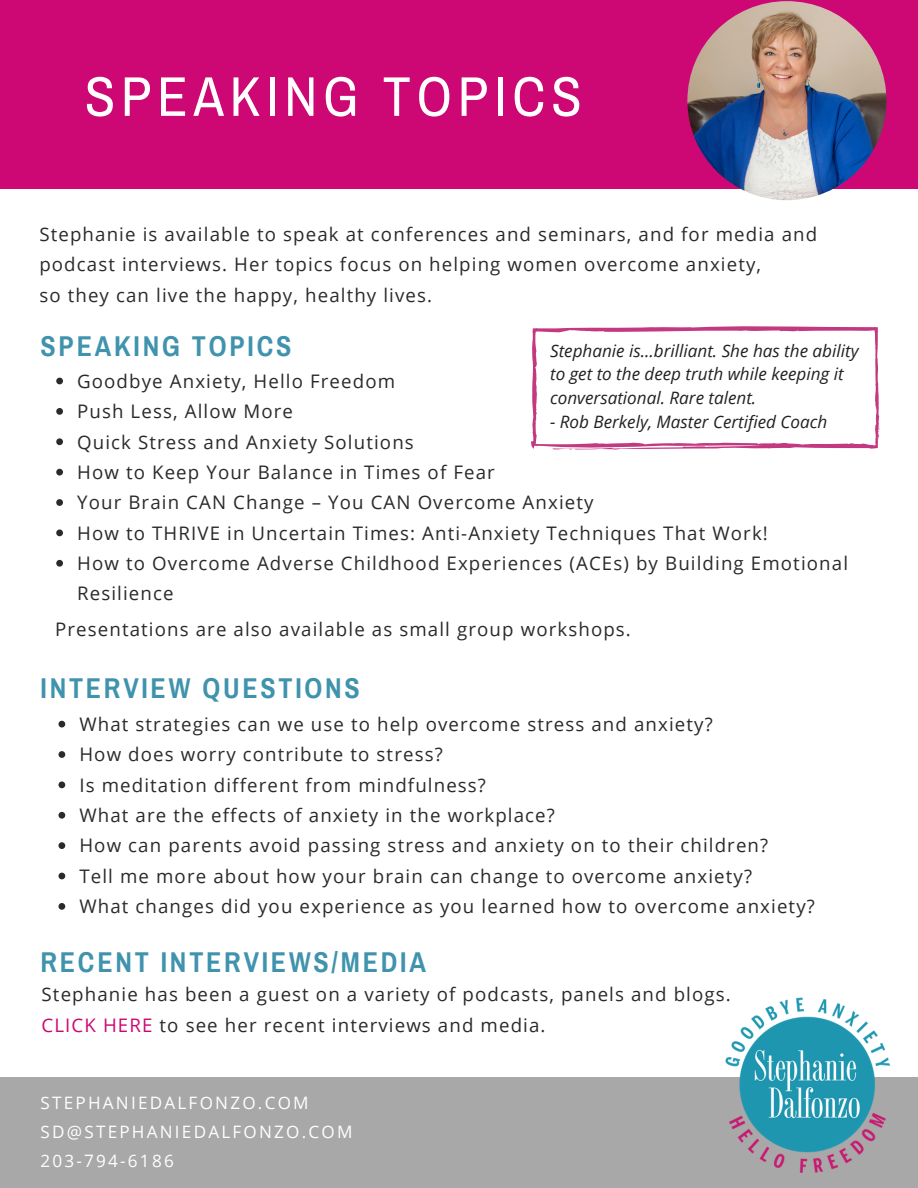
<style>
.page{position:relative;width:918px;height:1188px;background:#fff}
.page>*{position:absolute;margin:0;border:0;box-sizing:border-box;transform-origin:0 0}
.t1{font:55.95px "Archivo Narrow";letter-spacing:.1em;color:#fff}
.t2{font:700 28.05px "Archivo Narrow";letter-spacing:.1em;color:#4093ad}
.t3{font:18.75px/30.3px "Open Sans";letter-spacing:.06em;color:#2a2a2a}
.t4{font:italic 17.1px/23.7px "Open Sans";color:#222}
.t5{font:17.1px/29.2px "Open Sans";letter-spacing:.13em;color:#fff}
.s1{color:#cd0774}
</style>
<div class="page">
<div style="left:0;top:0;width:918px;height:189px;background:#cd0774"></div>
<div style="left:0;top:1077px;width:918px;height:111px;background:#a8a8a8"></div>
<svg style="left:58px;top:721px;width:7px;height:7px"></svg>
<svg style="left:58px;top:751px;width:7px;height:7px"></svg>
<svg style="left:58px;top:782px;width:7px;height:6px"></svg>
<svg style="left:58px;top:812px;width:7px;height:7px"></svg>
<svg style="left:58px;top:842px;width:7px;height:7px"></svg>
<svg style="left:58px;top:873px;width:7px;height:6px"></svg>
<svg style="left:58px;top:903px;width:7px;height:7px"></svg>
<svg style="left:56px;top:378px;width:7px;height:6px"></svg>
<svg style="left:56px;top:408px;width:7px;height:7px"></svg>
<svg style="left:56px;top:438px;width:7px;height:7px"></svg>
<svg style="left:56px;top:469px;width:7px;height:7px"></svg>
<svg style="left:56px;top:499px;width:7px;height:7px"></svg>
<svg style="left:56px;top:530px;width:7px;height:6px"></svg>
<svg style="left:56px;top:560px;width:7px;height:7px"></svg>
<svg style="left:531px;top:326px;width:349px;height:124px"></svg>
<img style="left:725px;top:997px;width:166px;height:176px">
<img style="left:687px;top:1px;width:199px;height:199px;border-radius:50%">
<h1 class="t1" style="left:85px;top:67px;width:499px">SPEAKING TOPICS</h1>
<p class="t3" style="left:39px;top:218px;width:779px">Stephanie is available to speak at conferences and seminars, and for media and podcast interviews. Her topics focus on helping women overcome anxiety,<br>so they can live the happy, healthy lives.</p>
<h2 class="t2" style="left:40px;top:331px;width:252px">SPEAKING TOPICS</h2>
<p class="t4" style="left:550px;top:338px;width:310px">Stephanie is...brilliant. She has the ability to get to the deep truth while keeping it conversational. Rare talent.</p>
<p class="t4" style="left:550px;top:409px;width:279px">- Rob Berkely, Master Certified Coach</p>
<p class="t3" style="left:77px;top:365px;width:772px">Goodbye Anxiety, Hello Freedom<br>Push Less, Allow More<br>Quick Stress and Anxiety Solutions<br>How to Keep Your Balance in Times of Fear<br>Your Brain CAN Change – You CAN Overcome Anxiety<br>How to THRIVE in Uncertain Times: Anti-Anxiety Techniques That Work!<br>How to Overcome Adverse Childhood Experiences (ACEs) by Building Emotional Resilience</p>
<p class="t3" style="left:55px;top:613px;width:577px">Presentations are also available as small group workshops.</p>
<h2 class="t2" style="left:40px;top:673px;width:321px">INTERVIEW QUESTIONS</h2>
<p class="t3" style="left:79px;top:708px;width:737px">What strategies can we use to help overcome stress and anxiety?<br>How does worry contribute to stress?<br>Is meditation different from mindfulness?<br>What are the effects of anxiety in the workplace?<br>How can parents avoid passing stress and anxiety on to their children?<br>Tell me more about how your brain can change to overcome anxiety?<br>What changes did you experience as you learned how to overcome anxiety?</p>
<h2 class="t2" style="left:40px;top:947px;width:387px">RECENT INTERVIEWS/MEDIA</h2>
<p class="t3" style="left:42px;top:979px;width:691px">Stephanie has been a guest on a variety of podcasts, panels and blogs.<br><span class="s1">CLICK HERE</span> to see her recent interviews and media.</p>
<p class="t5" style="left:40px;top:1087px;width:314px">STEPHANIEDALFONZO.COM<br>SD@STEPHANIEDALFONZO.COM<br>203-794-6186</p>
</div>
